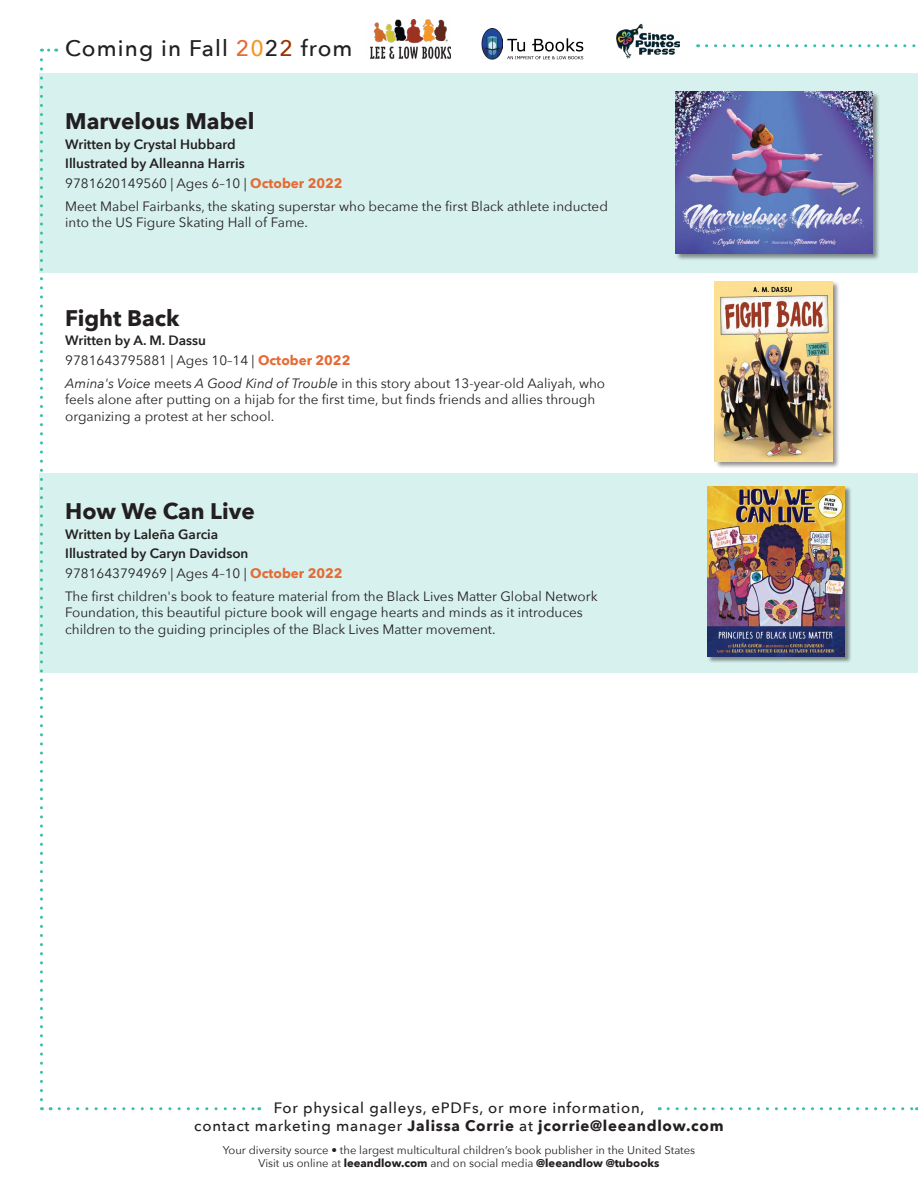
<style>
.page{position:relative;width:918px;height:1188px;background:#fff}
.page>*{position:absolute;margin:0;border:0;box-sizing:border-box;transform-origin:0 0}
.t1{font:700 22.5px "Avenir Next";color:#231f20}
.t2{font:500 22.5px "Avenir Next";letter-spacing:.05em;color:#231f20}
.t3{font:500 15px/18px "Avenir Next";letter-spacing:.05em;color:#231f20;text-align:center}
.t4{font:13.5px/16.5px "Avenir Next";color:#231f20}
.t5{font:600 13.5px/19.5px "Avenir Next";color:#231f20}
.t6{font:11.25px/13.5px "Avenir Next";color:#231f20;text-align:center}
.s1{color:#e56b36}
.s2{color:#f49529}
.s3{color:#930}
.s4{font-weight:400}
.s5{font-weight:700;color:#e56b36}
.s6{font-weight:600}
.s7{font-style:italic}
.s8{font-weight:700}
</style>
<div class="page">
<div style="left:40px;top:473px;width:878px;height:200px;background:#d7f2ee"></div>
<div style="left:40px;top:73px;width:878px;height:200px;background:#d7f2ee"></div>
<svg style="left:40px;top:49px;width:3px;height:1051px"></svg>
<svg style="left:49px;top:49px;width:8px;height:3px"></svg>
<div style="left:715px;top:281px;width:125px;height:188px;background:#231f20;opacity:.5"></div>
<img style="left:715px;top:281px;width:117px;height:180px">
<svg style="left:59px;top:1107px;width:201px;height:3px"></svg>
<svg style="left:668px;top:1107px;width:250px;height:3px"></svg>
<div style="left:675px;top:91px;width:205px;height:170px;background:#231f20;opacity:.5"></div>
<img style="left:675px;top:92px;width:197px;height:161px">
<img style="left:370px;top:19px;width:81px;height:40px">
<svg style="left:507px;top:38px;width:77px;height:21px"></svg>
<img style="left:482px;top:29px;width:20px;height:30px">
<img style="left:616px;top:23px;width:64px;height:36px">
<svg style="left:706px;top:44px;width:210px;height:3px"></svg>
<div style="left:707px;top:486px;width:145px;height:177px;background:#231f20;opacity:.5"></div>
<img style="left:707px;top:486px;width:138px;height:170px">
<h1 class="t2" style="left:65px;top:29px;width:289px">Coming in Fall <span class="s1">2</span><span class="s2">0</span>2<span class="s3">2</span> from</h1>
<h1 class="t1" style="left:65px;top:102px;width:191px">Marvelous Mabel</h1>
<p class="t5" style="left:65px;top:134px;width:279px">Written by Crystal Hubbard<br>Illustrated by Alleanna Harris<br><span class="s4">9781620149560 | Ages 6–10 |</span> <span class="s5">October 2022</span></p>
<p class="t4" style="left:65px;top:197px;width:544px">Meet Mabel Fairbanks, the skating superstar who became the first Black athlete inducted into the US Figure Skating Hall of Fame.</p>
<h1 class="t1" style="left:65px;top:298px;width:116px">Fight Back</h1>
<p class="t4" style="left:65px;top:330px;width:287px;line-height:19.5px"><span class="s6">Written by A. M. Dassu<br></span>9781643795881 | Ages 10–14 | <span class="s5">October 2022</span></p>
<p class="t4" style="left:65px;top:374px;width:542px"><span class="s7">Amina's Voice</span> meets <span class="s7">A Good Kind of Trouble</span> in this story about 13-year-old Aaliyah, who feels alone after putting on a hijab for the first time, but finds friends and allies through organizing a protest at her school.</p>
<h1 class="t1" style="left:65px;top:492px;width:191px">How We Can Live</h1>
<p class="t5" style="left:65px;top:524px;width:279px">Written by Laleña Garcia<br>Illustrated by Caryn Davidson<br><span class="s4">9781643794969 | Ages 4–10 |</span> <span class="s5">October 2022</span></p>
<p class="t4" style="left:65px;top:587px;width:534px">The first children's book to feature material from the Black Lives Matter Global Network<br>Foundation, this beautiful picture book will engage hearts and minds as it introduces children to the guiding principles of the Black Lives Matter movement.</p>
<p class="t3" style="left:194px;top:1099px;width:531px">For physical galleys, ePDFs, or more information,<br>contact marketing manager <span class="s8">Jalissa Corrie</span> at <span class="s8">jcorrie@leeandlow.com</span></p>
<p class="t6" style="left:223px;top:1143px;width:474px">Your diversity source • the largest multicultural children’s book publisher in the United States<br>Visit us online at <span class="s8">leeandlow.com</span> and on social media <span class="s8">@leeandlow @tubooks</span></p>
</div>
